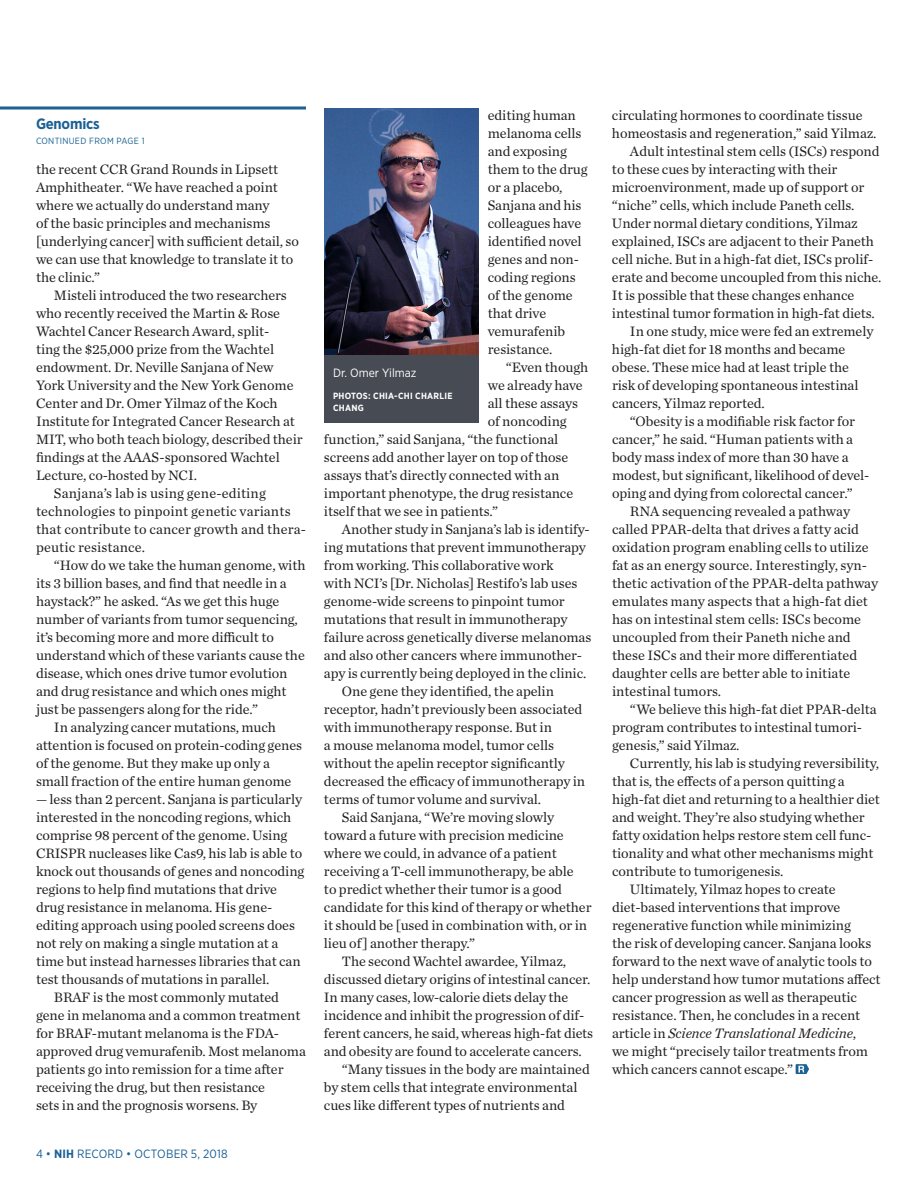
<style>
.page{position:relative;width:918px;height:1188px;background:#fff}
.page>*{position:absolute;margin:0;border:0;box-sizing:border-box;transform-origin:0 0}
.Head_2_Subheads_Body{font:700 15px "Gotham Narrow";letter-spacing:-.015em;color:#1b6194}
.Body_1{font:14.25px/18px "Chronicle Text G1";letter-spacing:-.005em;color:#231f20}
.Body_2__Briefs_and_S{font:12px "Gotham Narrow";letter-spacing:.015em;color:#1b6194}
.Photo_caption_revers{font:12px "Gotham Narrow";color:#fff}
.Photo_credit_reverse{font:700 9px/12px "Gotham Narrow";letter-spacing:.03em;color:#fff}
.Page_jump{font:9px "Gotham Narrow";letter-spacing:.03em;color:#1b6194}
.s1{font-weight:700}
.s2{font-style:italic}
</style>
<div class="page">
<img style="left:324px;top:108px;width:155px;height:247px">
<svg style="left:0;top:106px;width:306px;height:4px"></svg>
<div style="left:324px;top:355px;width:155px;height:68px;background:#464b54"></div>
<svg style="left:796px;top:1064px;width:13px;height:10px"></svg>
<p class="Head_2_Subheads_Body" style="left:36px;top:114px;width:65px">Genomics</p>
<p class="Page_jump" style="left:36px;top:135px;width:110px">CONTINUED FROM PAGE 1</p>
<p class="Body_1" style="left:36px;top:159px;width:265px">the recent CCR Grand Rounds in Lipsett Amphitheater. “We have reached a point where we actually do understand many<br>of the basic principles and mechanisms [underlying cancer] with sufficient detail, so we can use that knowledge to translate it to the clinic.”</p>
<p class="Body_1" style="left:36px;top:285px;width:268px;text-indent:18px">Misteli introduced the two researchers who recently received the Martin &amp; Rose Wachtel Cancer Research Award, split-<br>ting the $25,000 prize from the Wachtel endowment. Dr. Neville Sanjana of New York University and the New York Genome Center and Dr. Omer Yilmaz of the Koch Institute for Integrated Cancer Research at MIT, who both teach biology, described their findings at the AAAS-sponsored Wachtel Lecture, co-hosted by NCI.</p>
<p class="Body_1" style="left:36px;top:483px;width:271px;text-indent:18px">Sanjana’s lab is using gene-editing technologies to pinpoint genetic variants that contribute to cancer growth and thera&shy;peutic resistance.</p>
<p class="Body_1" style="left:36px;top:555px;width:271px;text-indent:18px">“How do we take the human genome, with its 3 billion bases, and find that needle in a haystack?” he asked. “As we get this huge number of variants from tumor sequencing, it’s becoming more and more difficult to understand which of these variants cause the disease, which ones drive tumor evolution and drug resistance and which ones might just be passengers along for the ride.”</p>
<p class="Body_1" style="left:36px;top:717px;width:268px;text-indent:18px">In analyzing cancer mutations, much attention is focused on protein-coding genes of the genome. But they make up only a small fraction of the entire human genome</p>
<p class="Body_1" style="left:36px;top:789px;width:270px">— less than 2 percent. Sanjana is particularly interested in the noncoding regions, which comprise 98 percent of the genome. Using CRISPR nucleases like Cas9, his lab is able to knock out thousands of genes and noncoding regions to help find mutations that drive drug resistance in melanoma. His gene&shy;editing approach using pooled screens does not rely on making a single mutation at a time but instead harnesses libraries that can test thousands of mutations in parallel.</p>
<p class="Body_1" style="left:36px;top:987px;width:271px;text-indent:18px">BRAF is the most commonly mutated gene in melanoma and a common treatment for BRAF-mutant melanoma is the FDA&shy;approved drug vemurafenib. Most melanoma patients go into remission for a time after receiving the drug, but then resistance<br>sets in and the prognosis worsens. By</p>
<p class="Body_2__Briefs_and_S" style="left:36px;top:1146px;width:193px">4 • <span class="s1">NIH</span> RECORD • OCTOBER 5, 2018</p>
<p class="Body_1" style="left:488px;top:105px;width:101px">editing human melanoma cells and exposing them to the drug or a placebo,<br>Sanjana and his colleagues have identified novel genes and non&shy;coding regions of the genome that drive vemurafenib resistance.</p>
<p class="Body_1" style="left:506px;top:357px;width:84px">“Even though</p>
<p class="Body_1" style="left:488px;top:375px;width:97px">we already have</p>
<p class="Body_1" style="left:488px;top:393px;width:92px">all these assays</p>
<p class="Body_1" style="left:488px;top:411px;width:80px">of noncoding</p>
<p class="Body_1" style="left:324px;top:429px;width:236px">function,” said Sanjana, “the functional</p>
<p class="Body_1" style="left:324px;top:447px;width:246px">screens add another layer on top of those</p>
<p class="Body_1" style="left:324px;top:465px;width:237px">assays that’s directly connected with an</p>
<p class="Body_1" style="left:324px;top:483px;width:251px">important phenotype, the drug resistance</p>
<p class="Body_1" style="left:324px;top:501px;width:176px">itself that we see in patients.”</p>
<p class="Body_1" style="left:324px;top:519px;width:269px;text-indent:18px">Another study in Sanjana’s lab is identify&shy;ing mutations that prevent immunotherapy from working. This collaborative work<br>with NCI’s [Dr. Nicholas] Restifo’s lab uses genome-wide screens to pinpoint tumor mutations that result in immunotherapy failure across genetically diverse melanomas and also other cancers where immunother&shy;apy is currently being deployed in the clinic.</p>
<p class="Body_1" style="left:324px;top:681px;width:263px;text-indent:18px">One gene they identified, the apelin receptor, hadn’t previously been associated with immunotherapy response. But in<br>a mouse melanoma model, tumor cells without the apelin receptor significantly decreased the efficacy of immunotherapy in terms of tumor volume and survival.</p>
<p class="Body_1" style="left:324px;top:807px;width:269px;text-indent:18px">Said Sanjana, “We’re moving slowly toward a future with precision medicine where we could, in advance of a patient receiving a T-cell immunotherapy, be able<br>to predict whether their tumor is a good candidate for this kind of therapy or whether it should be [used in combination with, or in lieu of ] another therapy.”</p>
<p class="Body_1" style="left:324px;top:951px;width:271px;text-indent:18px">The second Wachtel awardee, Yilmaz, discussed dietary origins of intestinal cancer.<br>In many cases, low-calorie diets delay the incidence and inhibit the progression of dif&shy;ferent cancers, he said, whereas high-fat diets and obesity are found to accelerate cancers.</p>
<p class="Body_1" style="left:324px;top:1059px;width:267px;text-indent:18px">“Many tissues in the body are maintained by stem cells that integrate environmental cues like different types of nutrients and</p>
<p class="Photo_caption_revers" style="left:333px;top:365px;width:85px">Dr. Omer Yilmaz</p>
<p class="Photo_credit_reverse" style="left:333px;top:390px;width:121px">PHOTOS: CHIA-CHI CHARLIE<br>CHANG</p>
<p class="Body_1" style="left:612px;top:105px;width:266px">circulating hormones to coordinate tissue homeostasis and regeneration,” said Yilmaz.</p>
<p class="Body_1" style="left:612px;top:141px;width:271px;text-indent:18px">Adult intestinal stem cells (ISCs) respond to these cues by interacting with their microenvironment, made up of support or “niche” cells, which include Paneth cells.<br>Under normal dietary conditions, Yilmaz explained, ISCs are adjacent to their Paneth cell niche. But in a high-fat diet, ISCs prolif&shy;erate and become uncoupled from this niche.<br>It is possible that these changes enhance intestinal tumor formation in high-fat diets.</p>
<p class="Body_1" style="left:612px;top:321px;width:263px;text-indent:18px">In one study, mice were fed an extremely high-fat diet for 18 months and became obese. These mice had at least triple the risk of developing spontaneous intestinal cancers, Yilmaz reported.</p>
<p class="Body_1" style="left:612px;top:411px;width:259px;text-indent:18px">“Obesity is a modifiable risk factor for cancer,” he said. “Human patients with a body mass index of more than 30 have a modest, but significant, likelihood of devel&shy;oping and dying from colorectal cancer.”</p>
<p class="Body_1" style="left:612px;top:501px;width:268px;text-indent:18px">RNA sequencing revealed a pathway called PPAR-delta that drives a fatty acid oxidation program enabling cells to utilize fat as an energy source. Interestingly, syn&shy;thetic activation of the PPAR-delta pathway emulates many aspects that a high-fat diet has on intestinal stem cells: ISCs become uncoupled from their Paneth niche and these ISCs and their more differentiated daughter cells are better able to initiate intestinal tumors.</p>
<p class="Body_1" style="left:612px;top:699px;width:266px;text-indent:18px">“We believe this high-fat diet PPAR-delta program contributes to intestinal tumori&shy;genesis,” said Yilmaz.</p>
<p class="Body_1" style="left:612px;top:753px;width:269px;text-indent:18px">Currently, his lab is studying reversibility, that is, the effects of a person quitting a high-fat diet and returning to a healthier diet and weight. They’re also studying whether fatty oxidation helps restore stem cell func&shy;tionality and what other mechanisms might contribute to tumorigenesis.</p>
<p class="Body_1" style="left:612px;top:879px;width:270px;text-indent:18px">Ultimately, Yilmaz hopes to create diet-based interventions that improve regenerative function while minimizing<br>the risk of developing cancer. Sanjana looks forward to the next wave of analytic tools to help understand how tumor mutations affect cancer progression as well as therapeutic resistance. Then, he concludes in a recent article in <span class="s2">Science Translational Medicine</span>,<br>we might “precisely tailor treatments from which cancers cannot escape.”</p>
</div>
